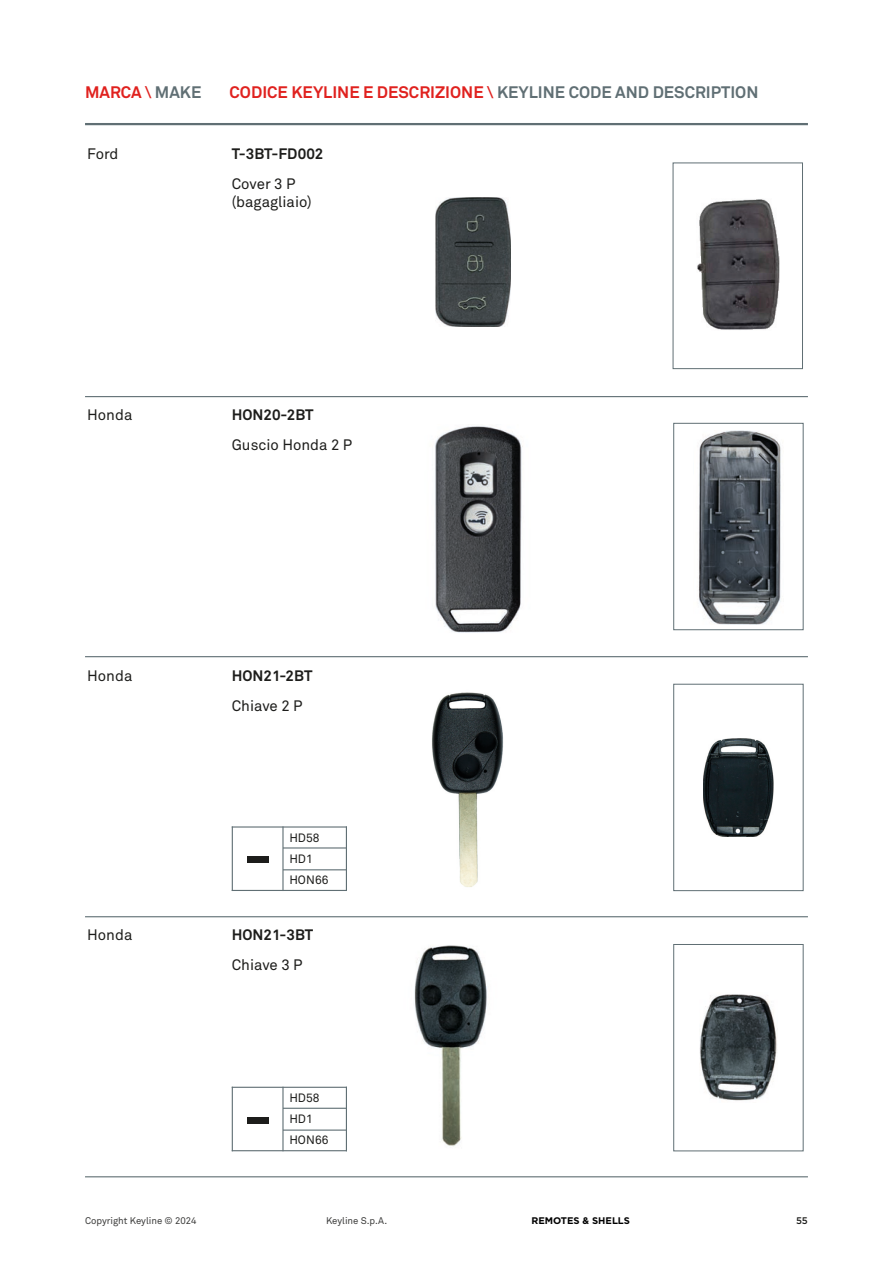
<style>
.page{position:relative;width:893px;height:1263px;background:#fff}
.page>*{position:absolute;margin:0;border:0;box-sizing:border-box;transform-origin:0 0}
.t1{font:700 16.5px "Akkurat Pro";color:#e0211e}
.t2{font:15px/18px "Akkurat Pro";color:#1d1d1b}
.t3{font:700 15px "Akkurat Pro";color:#1d1d1b}
.t4{font:12px/21px "Akkurat Pro";color:#1d1d1b}
.t5{font:9.6px "Akkurat Pro";color:#3d3d3c}
.t6{font:700 9.6px "Gotham HTF";color:#000}
.t7{font:500 9.6px "Gotham HTF";color:#1d1d1b}
.s1{color:#606f74}
</style>
<div class="page">
<hr style="left:85px;top:123px;width:723px;height:2px;background:#606f74">
<hr style="left:85px;top:396px;width:723px;height:1px;background:#606f74">
<hr style="left:85px;top:656px;width:723px;height:1px;background:#606f74">
<hr style="left:85px;top:916px;width:723px;height:1px;background:#606f74">
<hr style="left:85px;top:1176px;width:723px;height:1px;background:#606f74">
<img style="left:435px;top:197px;width:76px;height:130px">
<div style="left:673px;top:163px;width:130px;height:206px;border:1px solid #606f74"></div>
<img style="left:697px;top:199px;width:82px;height:131px">
<img style="left:435px;top:426px;width:88px;height:207px">
<div style="left:673px;top:423px;width:130px;height:207px;border:1px solid #606f74"></div>
<img style="left:698px;top:430px;width:83px;height:195px">
<img style="left:432px;top:692px;width:71px;height:195px">
<div style="left:673px;top:684px;width:130px;height:207px;border:1px solid #606f74"></div>
<img style="left:703px;top:738px;width:71px;height:99px">
<div style="left:247px;top:856px;width:22px;height:7px;background:#1d1d1b"></div>
<hr style="left:232px;top:826px;width:115px;height:1px;background:#606f74">
<hr style="left:232px;top:826px;width:1px;height:65px;background:#606f74">
<hr style="left:283px;top:847px;width:64px;height:1px;background:#606f74">
<hr style="left:232px;top:890px;width:115px;height:1px;background:#606f74">
<hr style="left:283px;top:869px;width:64px;height:1px;background:#606f74">
<hr style="left:282px;top:826px;width:2px;height:65px;background:#606f74">
<hr style="left:346px;top:826px;width:1px;height:65px;background:#606f74">
<img style="left:414px;top:945px;width:73px;height:202px">
<div style="left:673px;top:944px;width:130px;height:207px;border:1px solid #606f74"></div>
<img style="left:699px;top:994px;width:78px;height:107px">
<div style="left:247px;top:1117px;width:22px;height:7px;background:#1d1d1b"></div>
<hr style="left:232px;top:1087px;width:115px;height:1px;background:#606f74">
<hr style="left:232px;top:1087px;width:1px;height:64px;background:#606f74">
<hr style="left:283px;top:1108px;width:64px;height:1px;background:#606f74">
<hr style="left:232px;top:1150px;width:115px;height:1px;background:#606f74">
<hr style="left:283px;top:1129px;width:64px;height:2px;background:#606f74">
<hr style="left:282px;top:1087px;width:2px;height:64px;background:#606f74">
<hr style="left:346px;top:1087px;width:1px;height:64px;background:#606f74">
<p class="t1" style="left:85px;top:82px;width:118px">MARCA \ <span class="s1">MAKE</span></p>
<p class="t1" style="left:230px;top:82px;width:530px">CODICE KEYLINE E DESCRIZIONE \ <span class="s1">KEYLINE CODE AND DESCRIPTION</span></p>
<p class="t2" style="left:87px;top:146px;width:33px">Ford</p>
<p class="t3" style="left:232px;top:145px;width:93px">T-3BT-FD002</p>
<p class="t2" style="left:232px;top:176px;width:82px">Cover 3 P (bagagliaio)</p>
<p class="t2" style="left:87px;top:406px;width:47px">Honda</p>
<p class="t3" style="left:232px;top:405px;width:83px">HON20-2BT</p>
<p class="t2" style="left:232px;top:436px;width:122px">Guscio Honda 2 P</p>
<p class="t2" style="left:87px;top:667px;width:47px">Honda</p>
<p class="t3" style="left:232px;top:666px;width:82px">HON21-2BT</p>
<p class="t2" style="left:232px;top:697px;width:72px">Chiave 2 P</p>
<p class="t4" style="left:289px;top:828px;width:41px">HD58<br>HD1<br>HON66</p>
<p class="t2" style="left:87px;top:926px;width:47px">Honda</p>
<p class="t3" style="left:232px;top:926px;width:83px">HON21-3BT</p>
<p class="t2" style="left:232px;top:956px;width:72px">Chiave 3 P</p>
<p class="t4" style="left:289px;top:1088px;width:41px">HD58<br>HD1<br>HON66</p>
<p class="t5" style="left:85px;top:1215px;width:113px">Copyright Keyline © 2024</p>
<p class="t5" style="left:326px;top:1215px;width:63px">Keyline S.p.A.</p>
<p class="t6" style="left:531px;top:1215px;width:100px">REMOTES &amp; SHELLS</p>
<p class="t7" style="left:796px;top:1215px;width:13px">55</p>
</div>
